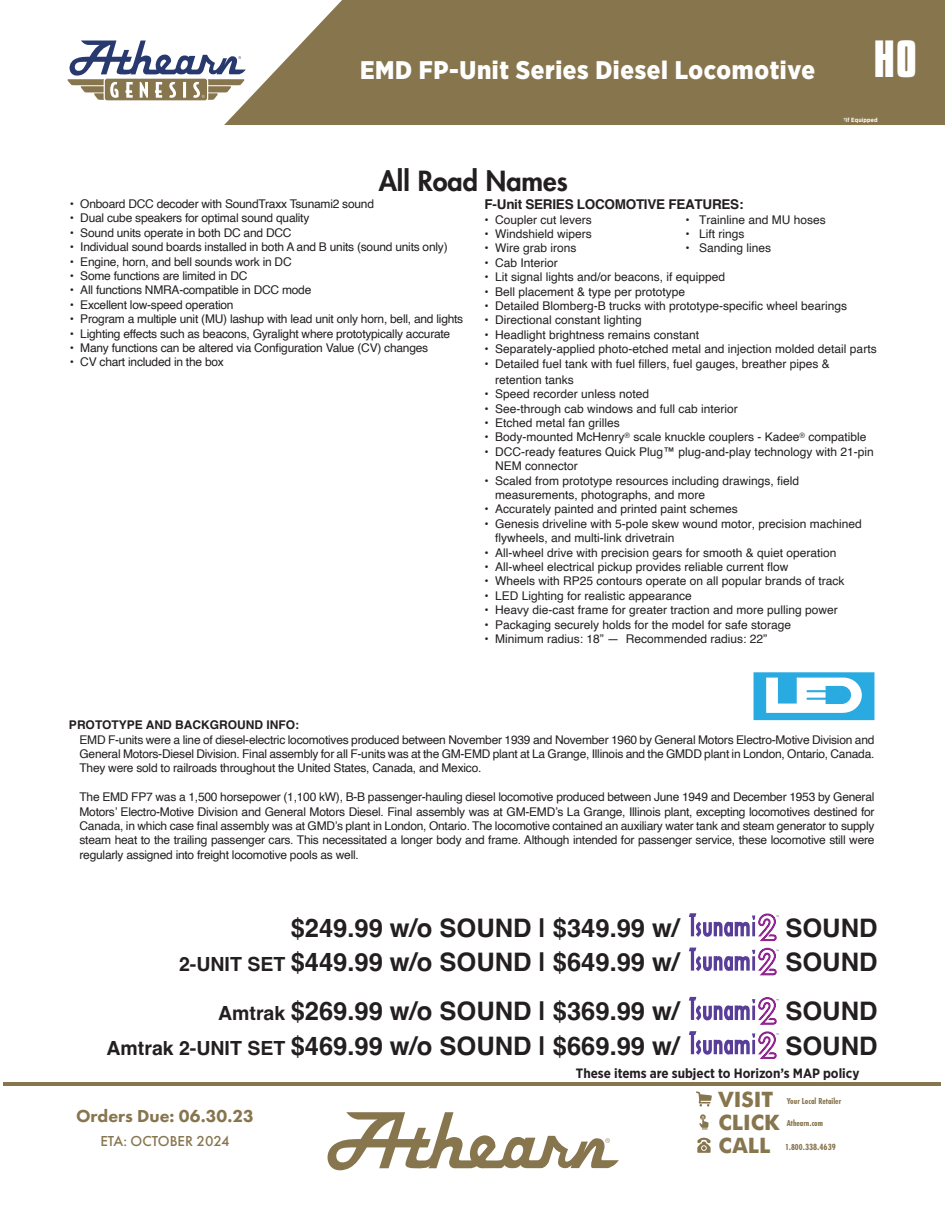
<style>
.page{position:relative;width:945px;height:1215px;background:#fff}
.page>*{position:absolute;margin:0;border:0;box-sizing:border-box;transform-origin:0 0}
.t1{font:700 45px "Compacta BT";color:#fff}
.t2{font:800 27px "Futura";color:#231f20}
.t3{font:700 25.5px "Helvetica";color:#231f20}
.t4{font:900 25.5px "Gotham Narrow";letter-spacing:.025em;color:#fff}
.t5{font:700 21.3px/23px "Futura BT";color:#87754e}
.t6{font:800 18px "Futura PT";color:#87754e}
.t7{font:500 15px "Futura PT";color:#87754e}
.t8{font:700 13.5px "Gotham Narrow";color:#231f20}
.t9{font:700 13.5px "Helvetica";letter-spacing:-.02em;color:#231f20}
.t10{font:12px/14.4px "Helvetica";color:#231f20}
.t11{font:12px "Helvetica";letter-spacing:-.02em;color:#231f20}
.t12{font:700 12px "Helvetica";color:#231f20}
.t13{font:700 9.3px "Futura PT Cond";color:#87754e}
.t14{font:700 9px "Futura PT Cond";color:#87754e}
.t15{font:700 6px "Gotham Narrow";letter-spacing:.025em;color:#fff}
.s1{font-size:19.5px}
.s2{font-size:9px}
</style>
<div class="page">
<div style="left:224px;top:0;width:721px;height:125px;background:#87754e"></div>
<svg style="left:327px;top:1112px;width:292px;height:59px"></svg>
<svg style="left:67px;top:41px;width:179px;height:59px"></svg>
<hr style="left:4px;top:1082px;width:937px;height:4px;background:#87754e">
<svg style="left:696px;top:1091px;width:16px;height:15px"></svg>
<svg style="left:699px;top:1114px;width:10px;height:16px"></svg>
<svg style="left:697px;top:1138px;width:14px;height:15px"></svg>
<svg style="left:754px;top:672px;width:121px;height:48px"></svg>
<svg style="left:688px;top:913px;width:91px;height:146px"></svg>
<h3 class="t4" style="left:360px;top:53px;width:457px">EMD FP-Unit Series Diesel Locomotive</h3>
<h2 class="t2" style="left:379px;top:163px;width:191px">All Road Names</h2>
<h1 class="t1" style="left:874px;top:32px;width:44px">HO</h1>
<p class="t15" style="left:843px;top:116px;width:36px">†If Equipped</p>
<p class="t11" style="left:70px;top:195px;width:306px">• Onboard DCC decoder with SoundTraxx Tsunami2 sound</p>
<p class="t11" style="left:70px;top:209px;width:241px">• Dual cube speakers for optimal sound quality</p>
<p class="t11" style="left:70px;top:223px;width:223px">• Sound units operate in both DC and DCC</p>
<p class="t11" style="left:70px;top:238px;width:379px">• Individual sound boards installed in both A and B units (sound units only)</p>
<p class="t11" style="left:70px;top:252px;width:223px">• Engine, horn, and bell sounds work in DC</p>
<p class="t11" style="left:70px;top:267px;width:179px">• Some functions are limited in DC</p>
<p class="t11" style="left:70px;top:281px;width:243px">• All functions NMRA-compatible in DCC mode</p>
<p class="t11" style="left:70px;top:295px;width:165px">• Excellent low-speed operation</p>
<p class="t11" style="left:70px;top:310px;width:395px">• Program a multiple unit (MU) lashup with lead unit only horn, bell, and lights</p>
<p class="t11" style="left:70px;top:324px;width:382px">• Lighting effects such as beacons, Gyralight where prototypically accurate</p>
<p class="t11" style="left:70px;top:339px;width:360px">• Many functions can be altered via Configuration Value (CV) changes</p>
<p class="t11" style="left:70px;top:353px;width:156px">• CV chart included in the box</p>
<p class="t9" style="left:485px;top:196px;width:260px">F-Unit SERIES LOCOMOTIVE FEATURES:</p>
<p class="t10" style="left:485px;top:212px;width:109px">• Coupler cut levers</p>
<p class="t10" style="left:686px;top:212px;width:142px">• Trainline and MU hoses</p>
<p class="t10" style="left:485px;top:227px;width:109px">• Windshield wipers</p>
<p class="t10" style="left:686px;top:227px;width:60px">• Lift rings</p>
<p class="t10" style="left:485px;top:241px;width:93px">• Wire grab irons</p>
<p class="t10" style="left:686px;top:241px;width:87px">• Sanding lines</p>
<p class="t10" style="left:485px;top:256px;width:75px">• Cab Interior</p>
<p class="t10" style="left:485px;top:270px;width:242px">• Lit signal lights and/or beacons, if equipped</p>
<p class="t10" style="left:485px;top:284px;width:202px">• Bell placement &amp; type per prototype</p>
<p class="t10" style="left:485px;top:299px;width:364px">• Detailed Blomberg-B trucks with prototype-specific wheel bearings</p>
<p class="t10" style="left:485px;top:313px;width:159px">• Directional constant lighting</p>
<p class="t10" style="left:485px;top:328px;width:216px">• Headlight brightness remains constant</p>
<p class="t10" style="left:485px;top:342px;width:394px">• Separately-applied photo-etched metal and injection molded detail parts</p>
<p class="t10" style="left:495px;top:356px;width:336px;line-height:16.2px;text-indent:-10px">• Detailed fuel tank with fuel fillers, fuel gauges, breather pipes &amp; retention tanks</p>
<p class="t10" style="left:485px;top:387px;width:166px">• Speed recorder unless noted</p>
<p class="t10" style="left:485px;top:401px;width:255px">• See-through cab windows and full cab interior</p>
<p class="t10" style="left:485px;top:416px;width:137px">• Etched metal fan grilles</p>
<p class="t10" style="left:485px;top:430px;width:383px">• Body-mounted McHenry<sup>®</sup> scale knuckle couplers - Kadee<sup>®</sup> compatible</p>
<p class="t10" style="left:495px;top:445px;width:380px;text-indent:-10px">• DCC-ready features Quick Plug™ plug-and-play technology with 21-pin<br>NEM connector</p>
<p class="t10" style="left:495px;top:473px;width:306px;text-indent:-10px">• Scaled from prototype resources including drawings, field measurements, photographs, and more</p>
<p class="t10" style="left:485px;top:502px;width:255px">• Accurately painted and printed paint schemes</p>
<p class="t10" style="left:495px;top:517px;width:368px;text-indent:-10px">• Genesis driveline with 5-pole skew wound motor, precision machined flywheels, and multi-link drivetrain</p>
<p class="t10" style="left:485px;top:545px;width:353px">• All-wheel drive with precision gears for smooth &amp; quiet operation</p>
<p class="t10" style="left:485px;top:560px;width:305px">• All-wheel electrical pickup provides reliable current flow</p>
<p class="t10" style="left:485px;top:574px;width:361px">• Wheels with RP25 contours operate on all popular brands of track</p>
<p class="t10" style="left:485px;top:589px;width:209px">• LED Lighting for realistic appearance</p>
<p class="t10" style="left:485px;top:603px;width:355px">• Heavy die-cast frame for greater traction and more pulling power</p>
<p class="t10" style="left:485px;top:617px;width:308px">• Packaging securely holds for the model for safe storage</p>
<p class="t10" style="left:485px;top:632px;width:284px">• Minimum radius: 18” — Recommended radius: 22”</p>
<p class="t12" style="left:69px;top:718px;width:232px">PROTOTYPE AND BACKGROUND INFO:</p>
<p class="t10" style="left:79px;top:732px;width:797px;text-align:justify">EMD F-units were a line of diesel-electric locomotives produced between November 1939 and November 1960 by General Motors Electro-Motive Division and General Motors-Diesel Division. Final assembly for all F-units was at the GM-EMD plant at La Grange, Illinois and the GMDD plant in London, Ontario, Canada.<br>They were sold to railroads throughout the United States, Canada, and Mexico.</p>
<p class="t10" style="left:79px;top:790px;width:797px;text-align:justify">The EMD FP7 was a 1,500 horsepower (1,100 kW), B-B passenger-hauling diesel locomotive produced between June 1949 and December 1953 by General Motors’ Electro-Motive Division and General Motors Diesel. Final assembly was at GM-EMD’s La Grange, Illinois plant, excepting locomotives destined for Canada, in which case final assembly was at GMD’s plant in London, Ontario. The locomotive contained an auxiliary water tank and steam generator to supply steam heat to the trailing passenger cars. This necessitated a longer body and frame. Although intended for passenger service, these locomotive still were regularly assigned into freight locomotive pools as well.</p>
<h3 class="t3" style="left:291px;top:912px;width:390px">$249.99 w/o SOUND | $349.99 w/</h3>
<h3 class="t3" style="left:785px;top:912px;width:94px">SOUND</h3>
<h3 class="t3" style="left:179px;top:946px;width:502px"><span class="s1">2-UNIT SET</span> $449.99 w/o SOUND | $649.99 w/</h3>
<h3 class="t3" style="left:785px;top:946px;width:94px">SOUND</h3>
<h3 class="t3" style="left:218px;top:996px;width:463px"><span class="s1">Amtrak</span> $269.99 w/o SOUND | $369.99 w/</h3>
<h3 class="t3" style="left:785px;top:996px;width:94px">SOUND</h3>
<h3 class="t3" style="left:107px;top:1030px;width:574px"><span class="s1">Amtrak 2-UNIT SET</span> $469.99 w/o SOUND | $669.99 w/</h3>
<h3 class="t3" style="left:785px;top:1030px;width:94px">SOUND</h3>
<h3 class="t6" style="left:76px;top:1105px;width:179px">Orders Due: 06.30.23</h3>
<p class="t7" style="left:100px;top:1132px;width:131px">ETA: OCTOBER 2024</p>
<p class="t8" style="left:576px;top:1064px;width:285px">These items are subject to Horizon’s MAP policy</p>
<h3 class="t5" style="left:719px;top:1088px;width:63px">VISIT<br>CLICK<br>CALL</h3>
<p class="t14" style="left:787px;top:1095px;width:56px">Your Local Retailer</p>
<p class="t14" style="left:787px;top:1118px;width:38px">Athearn.com</p>
<p class="t13" style="left:785px;top:1142px;width:52px"><span class="s2">1.800.</span>338.4639</p>
</div>
